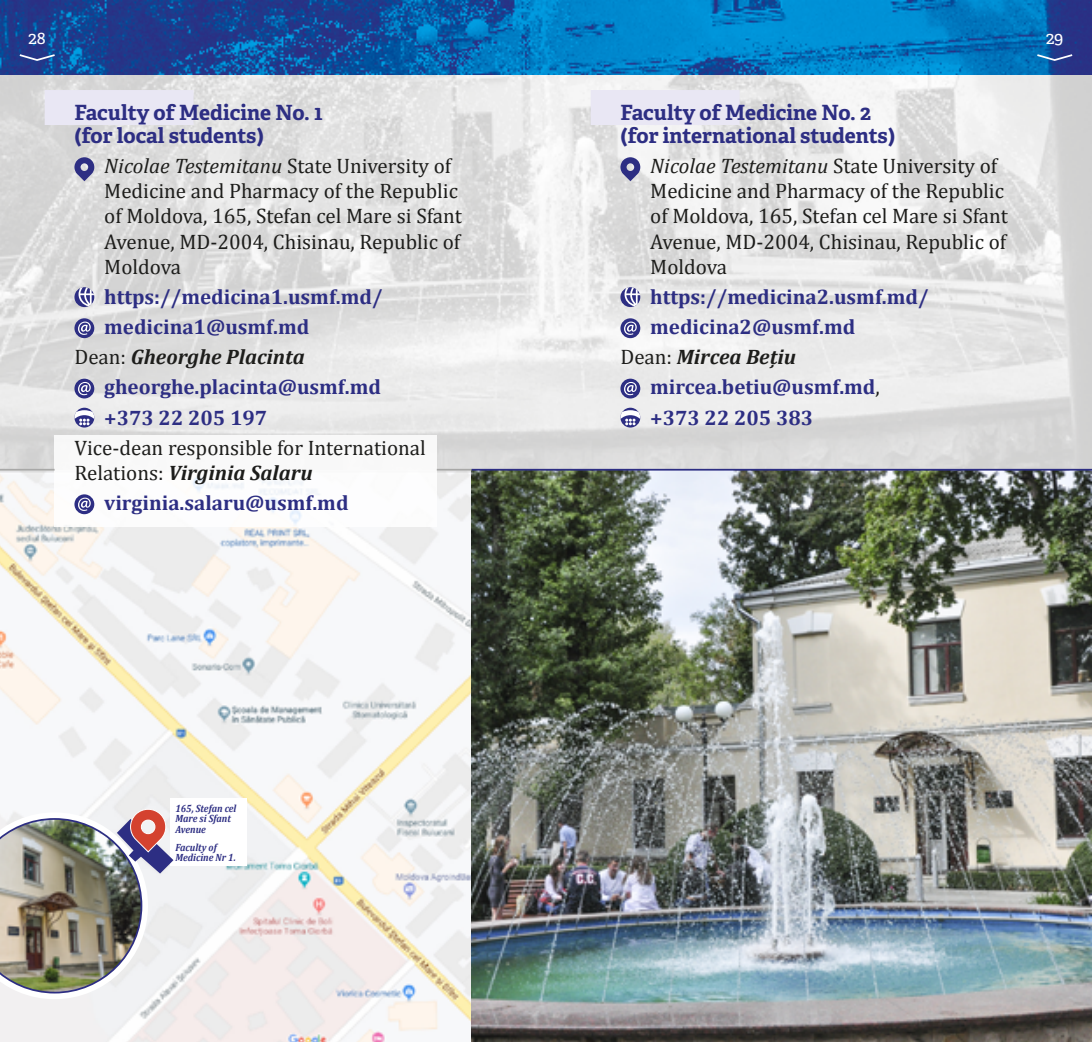
<style>
.page{position:relative;width:1092px;height:1042px;background:#fff}
.page>*{position:absolute;margin:0;border:0;box-sizing:border-box;transform-origin:0 0}
.t1{font:21px/25.2px "Cambria";color:#1d1d1b}
.t2{font:700 21px "Cambria";color:#2d2e83}
.t3{font:700 21px/22.8px "Adelle";color:#2d2e83}
.t4{font:italic 700 21px "Cambria";color:#1d1d1b}
.t5{font:17.5px "Adelle";color:#fff}
.t6{font:italic 700 10.5px/10.5px "Cambria";color:#2d2e83;scale:.9 1}
.s1{font-style:italic}
.s2{font-weight:400;font-style:normal}
.s3{font-weight:700;font-style:italic}
.s4{font-weight:400;color:#1d1d1b}
</style>
<div class="page">
<img style="left:0;top:74px;width:1091px;height:968px">
<img style="left:0;top:0;width:1091px;height:74px">
<div style="left:55px;top:435px;width:382px;height:92px;background:#fff"></div>
<div style="left:45px;top:90px;width:148px;height:35px;background:#e9e7f4"></div>
<svg style="left:74px;top:157px;width:20px;height:24px"></svg>
<svg style="left:74px;top:287px;width:20px;height:20px"></svg>
<svg style="left:79px;top:287px;width:15px;height:19px"></svg>
<svg style="left:74px;top:318px;width:20px;height:20px"></svg>
<svg style="left:78px;top:322px;width:13px;height:13px"></svg>
<div style="left:74px;top:379px;width:20px;height:19px;background:#2d2e83;border-radius:50%"></div>
<svg style="left:78px;top:382px;width:13px;height:13px"></svg>
<svg style="left:74px;top:408px;width:20px;height:19px"></svg>
<svg style="left:74px;top:410px;width:20px;height:15px"></svg>
<svg style="left:74px;top:494px;width:20px;height:20px"></svg>
<svg style="left:78px;top:498px;width:13px;height:13px"></svg>
<div style="left:590px;top:90px;width:149px;height:35px;background:#e9e7f4"></div>
<svg style="left:620px;top:157px;width:20px;height:24px"></svg>
<svg style="left:620px;top:287px;width:20px;height:20px"></svg>
<svg style="left:624px;top:287px;width:16px;height:19px"></svg>
<svg style="left:620px;top:318px;width:20px;height:20px"></svg>
<svg style="left:624px;top:322px;width:12px;height:13px"></svg>
<svg style="left:620px;top:379px;width:20px;height:19px"></svg>
<svg style="left:624px;top:382px;width:12px;height:13px"></svg>
<svg style="left:620px;top:408px;width:20px;height:19px"></svg>
<svg style="left:620px;top:410px;width:20px;height:15px"></svg>
<div style="left:170px;top:798px;width:77px;height:39px;background:#fff"></div>
<div style="left:170px;top:837px;width:77px;height:29px;background:#fff"></div>
<img style="left:0;top:808px;width:173px;height:191px">
<hr style="left:471px;top:469px;width:620px;height:1px;background:#2d2e83">
<hr style="left:437px;top:469px;width:34px;height:1px;background:#a8a8a7">
<hr style="left:0;top:469px;width:55px;height:1px;background:#a8a8a7">
<svg style="left:18px;top:53px;width:39px;height:9px"></svg>
<svg style="left:1035px;top:53px;width:39px;height:9px"></svg>
<p class="t5" style="left:29px;top:27px;width:19px">28</p>
<p class="t5" style="left:1045px;top:27px;width:19px">29</p>
<p class="t3" style="left:74px;top:101px;width:250px">Faculty of Medicine No. 1 (for local students)</p>
<p class="t1" style="left:104px;top:153px;width:359px"><span class="s1">Nicolae Testemitanu</span> State University of Medicine and Pharmacy of the Republic of Moldova, 165, Stefan cel Mare si Sfant Avenue, MD-2004, Chisinau, Republic of Moldova</p>
<p class="t2" style="left:104px;top:284px;width:280px">https://medicina1.usmf.md/</p>
<p class="t2" style="left:104px;top:314px;width:206px">medicina1@usmf.md</p>
<p class="t4" style="left:74px;top:344px;width:232px"><span class="s2">Dean:</span> Gheorghe Placinta</p>
<p class="t2" style="left:104px;top:374px;width:278px">gheorghe.placinta@usmf.md</p>
<p class="t2" style="left:104px;top:405px;width:165px">+373 22 205 197</p>
<p class="t1" style="left:74px;top:435px;width:353px">Vice-dean responsible for International<br>Relations: <span class="s3">Virginia Salaru</span></p>
<p class="t2" style="left:104px;top:490px;width:246px">virginia.salaru@usmf.md</p>
<p class="t6" style="left:175px;top:802px;width:69px">165, Stefan cel<br>Mare si Sfant<br>Avenue</p>
<p class="t6" style="left:175px;top:841px;width:69px">Faculty of<br>Medicine Nr 1.</p>
<p class="t3" style="left:620px;top:101px;width:276px">Faculty of Medicine No. 2 (for international students)</p>
<p class="t1" style="left:650px;top:153px;width:359px"><span class="s1">Nicolae Testemitanu</span> State University of Medicine and Pharmacy of the Republic of Moldova, 165, Stefan cel Mare si Sfant Avenue, MD-2004, Chisinau, Republic of Moldova</p>
<p class="t2" style="left:650px;top:284px;width:280px">https://medicina2.usmf.md/</p>
<p class="t2" style="left:650px;top:314px;width:206px">medicina2@usmf.md</p>
<p class="t4" style="left:620px;top:344px;width:177px"><span class="s2">Dean:</span> Mircea Beţiu</p>
<p class="t2" style="left:650px;top:374px;width:231px">mircea.betiu@usmf.md<span class="s4">,</span></p>
<p class="t2" style="left:650px;top:405px;width:165px">+373 22 205 383</p>
</div>
